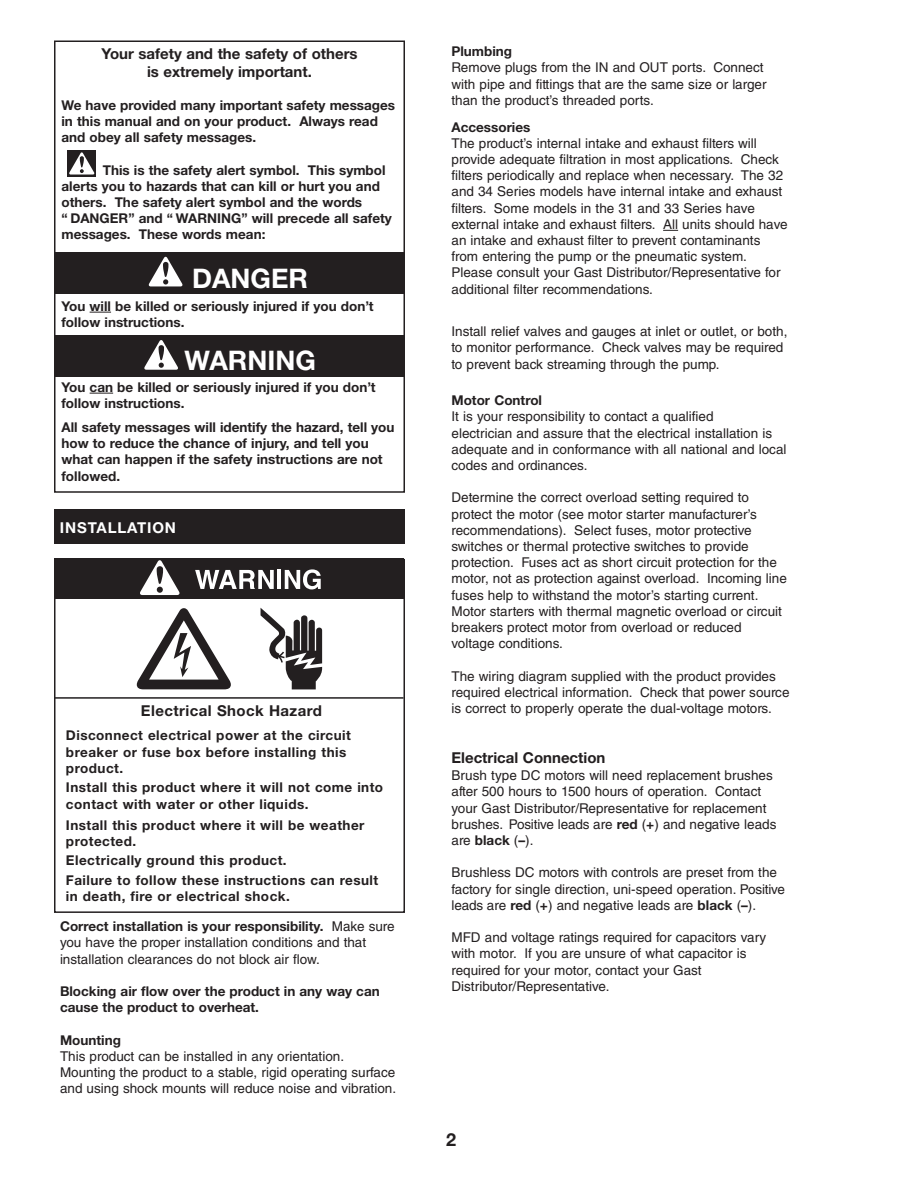
<style>
.page{position:relative;width:918px;height:1188px;background:#fff}
.page>*{position:absolute;margin:0;border:0;box-sizing:border-box;transform-origin:0 0}
.t1{font:700 27px "Helvetica Neue";color:#fff}
.t2{font:700 18px "Helvetica Neue";color:#231f20}
.t3{font:700 15px/18px "Helvetica Neue";color:#231f20;text-align:center}
.t4{font:700 15px "Helvetica Neue";letter-spacing:.03em;color:#231f20}
.t5{font:700 15px "Helvetica Neue";letter-spacing:.055em;color:#fff}
.t6{font:13.5px/16.2px "Helvetica LT Std";color:#231f20}
.t7{font:700 13.5px/16.2px "Helvetica Neue";color:#231f20}
.t8{font:700 13.5px/16.2px "Helvetica Neue";letter-spacing:.035em;color:#231f20}
.s1{font-family:"Helvetica LT Std";font-weight:400}
.s2{font-family:"Helvetica Neue";font-weight:700}
</style>
<div class="page">
<svg style="left:663px;top:230px;width:15px;height:1px"></svg>
<div style="left:54px;top:510px;width:351px;height:34px;background:#231f20"></div>
<div style="left:54px;top:40px;width:351px;height:453px;border:2px solid #231f20"></div>
<svg style="left:90px;top:312px;width:21px;height:1px"></svg>
<svg style="left:90px;top:393px;width:23px;height:1px"></svg>
<div style="left:54px;top:335px;width:351px;height:42px;background:#231f20"></div>
<div style="left:54px;top:253px;width:351px;height:41px;background:#231f20"></div>
<div style="left:68px;top:150px;width:28px;height:27px;background:#231f20"></div>
<svg style="left:69px;top:152px;width:26px;height:23px"></svg>
<svg style="left:149px;top:286px;width:33px;height:1px"></svg>
<svg style="left:148px;top:256px;width:35px;height:30px"></svg>
<svg style="left:144px;top:340px;width:34px;height:30px"></svg>
<svg style="left:137px;top:608px;width:94px;height:81px"></svg>
<svg style="left:261px;top:608px;width:61px;height:81px"></svg>
<div style="left:54px;top:559px;width:351px;height:354px;border:2px solid #231f20"></div>
<div style="left:54px;top:559px;width:350px;height:40px;background:#231f20"></div>
<svg style="left:195px;top:570px;width:79px;height:19px"></svg>
<hr style="left:277px;top:570px;width:4px;height:19px;background:#fff">
<svg style="left:285px;top:569px;width:36px;height:20px"></svg>
<svg style="left:140px;top:560px;width:40px;height:35px"></svg>
<hr style="left:55px;top:697px;width:348px;height:2px;background:#231f20">
<p class="t3" style="left:101px;top:46px;width:258px">Your safety and the safety of others is extremely important.</p>
<p class="t7" style="left:61px;top:98px;width:335px">We have provided many important safety messages in this manual and on your product. Always read and obey all safety messages.</p>
<p class="t7" style="left:61px;top:163px;width:332px;text-indent:41px">This is the safety alert symbol. This symbol alerts you to hazards that can kill or hurt you and others. The safety alert symbol and the words<br>“ DANGER” and “ WARNING” will precede all safety messages. These words mean:</p>
<h1 class="t1" style="left:192px;top:268px;width:117px">DANGER</h1>
<p class="t7" style="left:61px;top:299px;width:314px">You will be killed or seriously injured if you don’t follow instructions.</p>
<h1 class="t1" style="left:184px;top:351px;width:133px">WARNING</h1>
<p class="t7" style="left:61px;top:380px;width:316px">You can be killed or seriously injured if you don’t follow instructions.</p>
<p class="t7" style="left:61px;top:420px;width:335px">All safety messages will identify the hazard, tell you how to reduce the chance of injury, and tell you what can happen if the safety instructions are not followed.</p>
<p class="t5" style="left:60px;top:522px;width:118px">INSTALLATION</p>
<p class="t4" style="left:141px;top:706px;width:183px">Electrical Shock Hazard</p>
<p class="t8" style="left:66px;top:729px;width:286px">Disconnect electrical power at the circuit breaker or fuse box before installing this product.</p>
<p class="t8" style="left:66px;top:781px;width:319px">Install this product where it will not come into contact with water or other liquids.</p>
<p class="t8" style="left:66px;top:818px;width:300px">Install this product where it will be weather protected.</p>
<p class="t8" style="left:66px;top:852px;width:314px;line-height:19.6px">Electrically ground this product.<br>Failure to follow these instructions can result</p>
<p class="t8" style="left:66px;top:890px;width:225px">in death, fire or electrical shock.</p>
<p class="t7" style="left:60px;top:920px;width:336px">Correct installation is your responsibility. <span class="s1">Make sure</span></p>
<p class="t6" style="left:60px;top:936px;width:308px">you have the proper installation conditions and that installation clearances do not block air flow.</p>
<p class="t7" style="left:60px;top:984px;width:321px">Blocking air flow over the product in any way can cause the product to overheat.</p>
<p class="t7" style="left:60px;top:1033px;width:62px">Mounting</p>
<p class="t6" style="left:60px;top:1049px;width:338px">This product can be installed in any orientation.<br>Mounting the product to a stable, rigid operating surface and using shock mounts will reduce noise and vibration.</p>
<p class="t7" style="left:452px;top:44px;width:62px">Plumbing</p>
<p class="t6" style="left:452px;top:61px;width:317px">Remove plugs from the IN and OUT ports. Connect with pipe and fittings that are the same size or larger than the product’s threaded ports.</p>
<p class="t7" style="left:451px;top:120px;width:80px">Accessories</p>
<p class="t6" style="left:451px;top:136px;width:338px">The product’s internal intake and exhaust filters will provide adequate filtration in most applications. Check filters periodically and replace when necessary. The 32 and 34 Series models have internal intake and exhaust filters. Some models in the 31 and 33 Series have external intake and exhaust filters. All units should have an intake and exhaust filter to prevent contaminants from entering the pump or the pneumatic system.<br>Please consult your Gast Distributor/Representative for additional filter recommendations.</p>
<p class="t6" style="left:452px;top:325px;width:337px">Install relief valves and gauges at inlet or outlet, or both, to monitor performance. Check valves may be required to prevent back streaming through the pump.</p>
<p class="t7" style="left:452px;top:394px;width:92px">Motor Control</p>
<p class="t6" style="left:452px;top:410px;width:337px">It is your responsibility to contact a qualified<br>electrician and assure that the electrical installation is adequate and in conformance with all national and local codes and ordinances.</p>
<p class="t6" style="left:452px;top:491px;width:337px">Determine the correct overload setting required to protect the motor (see motor starter manufacturer’s recommendations). Select fuses, motor protective switches or thermal protective switches to provide protection. Fuses act as short circuit protection for the motor, not as protection against overload. Incoming line fuses help to withstand the motor’s starting current.<br>Motor starters with thermal magnetic overload or circuit breakers protect motor from overload or reduced voltage conditions.</p>
<p class="t6" style="left:452px;top:669px;width:340px">The wiring diagram supplied with the product provides required electrical information. Check that power source is correct to properly operate the dual-voltage motors.</p>
<p class="t3" style="left:451px;top:750px;width:155px">Electrical Connection</p>
<p class="t6" style="left:451px;top:769px;width:326px">Brush type DC motors will need replacement brushes after 500 hours to 1500 hours of operation. Contact your Gast Distributor/Representative for replacement brushes. Positive leads are <span class="s2">red</span> (<span class="s2">+</span>) and negative leads are <span class="s2">black</span> (<span class="s2">–</span>).</p>
<p class="t6" style="left:452px;top:866px;width:335px">Brushless DC motors with controls are preset from the factory for single direction, uni-speed operation. Positive leads are <span class="s2">red</span> (<span class="s2">+</span>) and negative leads are <span class="s2">black</span> (<span class="s2">–</span>).</p>
<p class="t6" style="left:452px;top:931px;width:316px">MFD and voltage ratings required for capacitors vary with motor. If you are unsure of what capacitor is required for your motor, contact your Gast Distributor/Representative.</p>
<h2 class="t2" style="left:446px;top:1133px;width:12px">2</h2>
</div>
